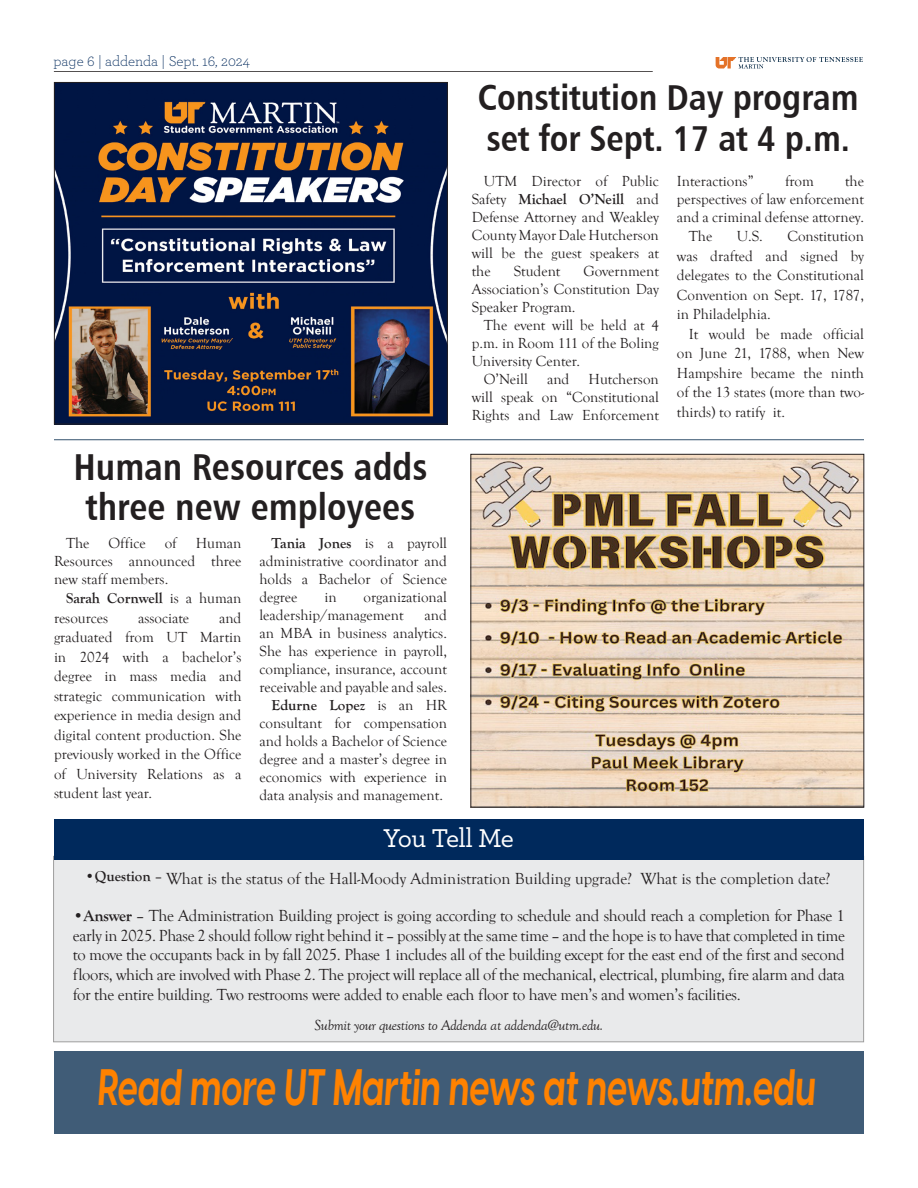
<style>
.page{position:relative;width:918px;height:1188px;background:#fff}
.page>*{position:absolute;margin:0;border:0;box-sizing:border-box;transform-origin:0 0}
.Tertiary_Headline{font:italic 700 50.4px "Visby CF";color:#ff8200;scale:.69 1}
.Main_Headline{font:37.5px/40.5px "Humanist 777 BT Bold Condensed B";color:#231f20;text-align:center}
.Main_Headline-2{font:36px "Humanist 777 BT Bold Condensed B";color:#231f20}
.t1{font:500 27px "Archer";letter-spacing:-.035em;color:#fff}
.Body_Text{font:16.5px/19.8px "Goudy Old Style T";color:#231f20;text-align:justify}
.Body_Text-2{font:15px/18px "Goudy Old Style T";color:#231f20;text-align:justify}
.Body_Text-3{font:italic 15px "Goudy Old Style T";letter-spacing:-.02em;color:#231f20}
.t2{font:300 15px "Archer";color:#00295c}
.s1{font-weight:700}
</style>
<div class="page">
<svg style="left:716px;top:57px;width:147px;height:12px"></svg>
<hr style="left:54px;top:71px;width:599px;height:1px;background:#231f20">
<div style="left:53px;top:856px;width:811px;height:186px;background:#e9eaeb;border:1px solid #9e9e9e"></div>
<div style="left:54px;top:819px;width:810px;height:41px;background:#00295c"></div>
<img style="left:56px;top:84px;width:390px;height:338px">
<div style="left:54px;top:82px;width:394px;height:342px;border:1px solid #231f20"></div>
<div style="left:54px;top:1051px;width:810px;height:83px;background:#405c77"></div>
<hr style="left:54px;top:439px;width:810px;height:1px;background:#002649">
<img style="left:473px;top:456px;width:389px;height:349px">
<p class="t2" style="left:54px;top:51px;width:198px">page 6 | addenda | Sept. 16, 2024</p>
<p class="Main_Headline" style="left:73px;top:446px;width:356px">Human Resources adds three new employees</p>
<p class="Body_Text-2" style="left:66px;top:534px;width:25px">The</p>
<p class="Body_Text-2" style="left:109px;top:534px;width:39px">Office</p>
<p class="Body_Text-2" style="left:165px;top:534px;width:13px">of</p>
<p class="Body_Text-2" style="left:54px;top:534px;width:189px;text-indent:142px">Human Resources announced three new staff members.</p>
<p class="Body_Text-2" style="left:54px;top:589px;width:189px;line-height:19.5px;text-indent:12px"><span class="s1">Sarah Cornwell</span> is a human resources</p>
<p class="Body_Text-2" style="left:54px;top:608px;width:189px;line-height:19.5px;text-indent:165px">and graduated from UT Martin in 2024 with a bachelor’s degree in mass media and strategic communication with experience in media design and digital content production. She previously worked in the Office of University Relations as a student last year.</p>
<p class="Body_Text-2" style="left:138px;top:609px;width:53px">associate</p>
<p class="Body_Text-2" style="left:260px;top:534px;width:189px;text-indent:12px"><span class="s1">Tania Jones</span> is a payroll administrative coordinator and holds a Bachelor of Science degree</p>
<p class="Body_Text-2" style="left:260px;top:588px;width:189px;text-indent:104px">organizational leadership/management</p>
<p class="Body_Text-2" style="left:324px;top:588px;width:14px">in</p>
<p class="Body_Text-2" style="left:260px;top:606px;width:189px;text-indent:165px">and an MBA in business analytics.<br>She has experience in payroll, compliance, insurance, account receivable and payable and sales.</p>
<p class="Body_Text-2" style="left:260px;top:696px;width:189px;text-indent:12px"><span class="s1">Edurne Lopez</span> is an HR consultant for compensation and holds a Bachelor of Science degree and a master’s degree in economics with experience in data analysis and management.</p>
<p class="Main_Headline-2" style="left:478px;top:75px;width:382px">Constitution Day program</p>
<p class="Main_Headline-2" style="left:486px;top:115px;width:365px">set for Sept. 17 at 4 p.m.</p>
<p class="Body_Text-2" style="left:472px;top:172px;width:189px;text-indent:12px">UTM Director of Public Safety <span class="s1">Michael O’Neill</span> and Defense Attorney and Weakley County Mayor Dale Hutcherson will be the guest speakers at the</p>
<p class="Body_Text-2" style="left:514px;top:262px;width:48px">Student</p>
<p class="Body_Text-2" style="left:472px;top:262px;width:189px;text-indent:112px">Government Association’s Constitution Day Speaker Program.</p>
<p class="Body_Text-2" style="left:472px;top:316px;width:189px;text-indent:12px">The event will be held at 4 p.m. in Room 111 of the Boling University Center.</p>
<p class="Body_Text-2" style="left:484px;top:370px;width:46px">O’Neill</p>
<p class="Body_Text-2" style="left:547px;top:370px;width:24px">and</p>
<p class="Body_Text-2" style="left:472px;top:370px;width:189px;text-indent:117px">Hutcherson will speak on “Constitutional Rights and Law Enforcement</p>
<p class="Body_Text-2" style="left:677px;top:172px;width:78px">Interactions”</p>
<p class="Body_Text-2" style="left:785px;top:172px;width:30px">from</p>
<p class="Body_Text-2" style="left:677px;top:172px;width:189px;text-indent:168px">the perspectives of law enforcement and a criminal defense attorney.</p>
<p class="Body_Text-2" style="left:689px;top:228px;width:25px">The</p>
<p class="Body_Text-2" style="left:737px;top:228px;width:27px">U.S.</p>
<p class="Body_Text-2" style="left:677px;top:227px;width:189px;line-height:19.5px;text-indent:111px">Constitution was drafted and signed by delegates to the Constitutional Convention on Sept. 17, 1787, in Philadelphia.</p>
<p class="Body_Text-2" style="left:677px;top:324px;width:189px;line-height:19.5px;text-indent:12px">It would be made official on June 21, 1788, when New Hampshire became the ninth of the 13 states (more than two&shy;thirds) to ratify it.</p>
<p class="t1" style="left:383px;top:819px;width:132px">You Tell Me</p>
<p class="Body_Text" style="left:85px;top:869px;width:747px"><sup>•</sup><sup>Question</sup> <sup>–</sup> What is the status of the Hall-Moody Administration Building upgrade? What is the completion date?</p>
<p class="Body_Text" style="left:73px;top:906px;width:774px">•<span class="s1">Answer</span> – The Administration Building project is going according to schedule and should reach a completion for Phase 1 early in 2025. Phase 2 should follow right behind it – possibly at the same time – and the hope is to have that completed in time to move the occupants back in by fall 2025. Phase 1 includes all of the building except for the east end of the first and second floors, which are involved with Phase 2. The project will replace all of the mechanical, electrical, plumbing, fire alarm and data for the entire building. Two restrooms were added to enable each floor to have men’s and women’s facilities.</p>
<p class="Body_Text-3" style="left:315px;top:1017px;width:290px">Submit your questions to Addenda at addenda@utm.edu.</p>
<p class="Tertiary_Headline" style="left:98px;top:1049px;width:1042px">Read more UT Martin news at news.utm.edu</p>
</div>
